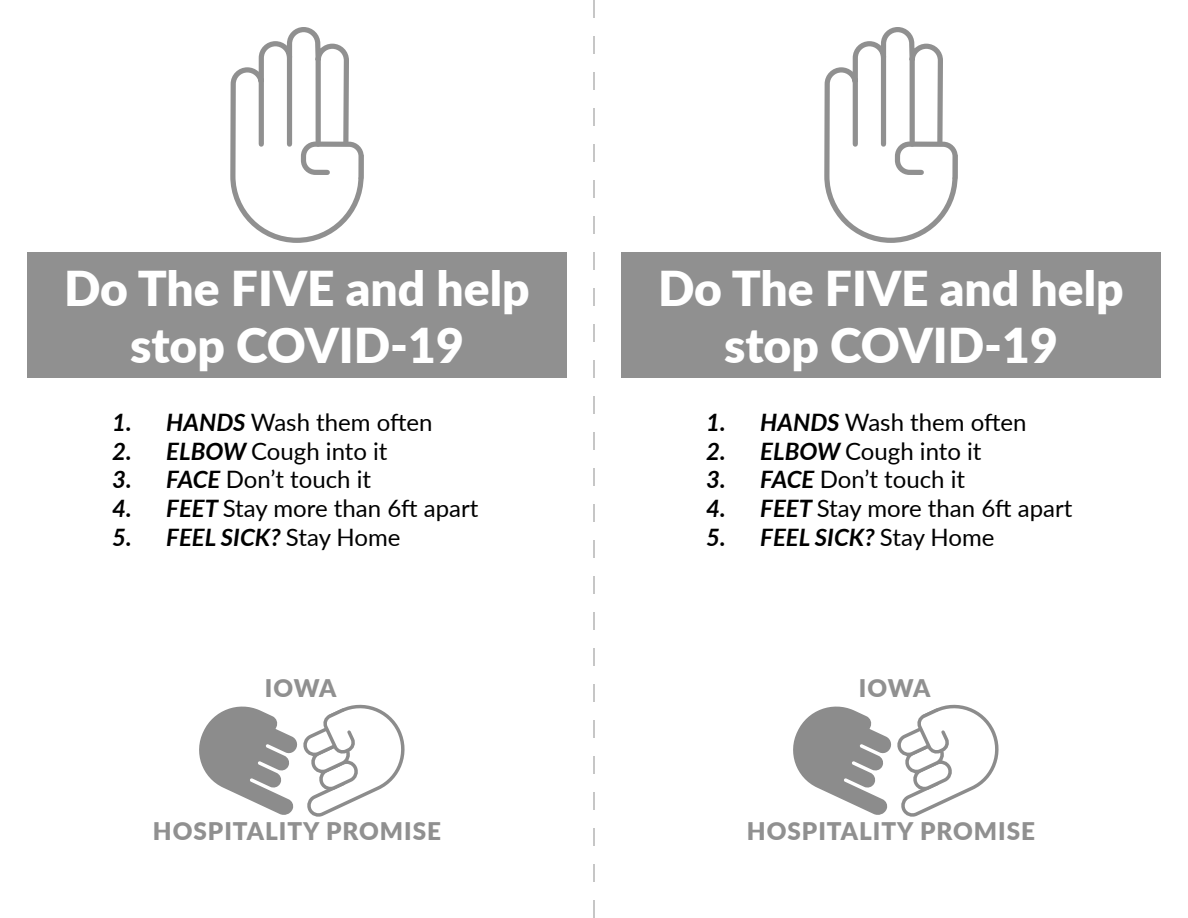
<style>
.page{position:relative;width:1188px;height:918px;background:#fff}
.page>*{position:absolute;margin:0;border:0;box-sizing:border-box;transform-origin:0 0}
.t1{font:900 48px/57.6px "Lato";color:#fff;text-align:center}
.t2{font:900 24.3px "Lato";letter-spacing:.04em;color:#909090}
.t3{font:24px "Lato";color:#000}
.t4{font:italic 700 24px "Lato";color:#000}
.s1{font-weight:700;font-style:italic}
.s2{font-weight:400;font-style:normal}
</style>
<div class="page">
<svg style="left:199px;top:705px;width:206px;height:91px"></svg>
<svg style="left:793px;top:705px;width:206px;height:91px"></svg>
<svg style="left:593px;top:0;width:2px;height:918px"></svg>
<div style="left:27px;top:252px;width:540px;height:126px;background:#909090"></div>
<div style="left:621px;top:252px;width:540px;height:126px;background:#909090"></div>
<svg style="left:228px;top:27px;width:138px;height:790px"></svg>
<svg style="left:233px;top:30px;width:133px;height:210px"></svg>
<div style="left:259px;top:82px;width:5px;height:62px;background:#909090"></div>
<div style="left:287px;top:57px;width:5px;height:87px;background:#909090"></div>
<div style="left:316px;top:60px;width:5px;height:84px;background:#909090"></div>
<svg style="left:822px;top:27px;width:138px;height:790px"></svg>
<svg style="left:827px;top:30px;width:133px;height:210px"></svg>
<div style="left:853px;top:82px;width:5px;height:62px;background:#909090"></div>
<div style="left:881px;top:57px;width:5px;height:87px;background:#909090"></div>
<div style="left:910px;top:60px;width:5px;height:84px;background:#909090"></div>
<p class="t1" style="left:64px;top:257px;width:467px">Do The FIVE and help stop COVID-19</p>
<p class="t1" style="left:658px;top:257px;width:467px">Do The FIVE and help stop COVID-19</p>
<p class="t3" style="left:112px;top:405px;width:322px"><span class="s1">1. HANDS</span> Wash them often</p>
<p class="t3" style="left:112px;top:434px;width:277px"><span class="s1">2. ELBOW</span> Cough into it</p>
<p class="t3" style="left:112px;top:463px;width:260px"><span class="s1">3. FACE</span> Don’t touch it</p>
<p class="t3" style="left:112px;top:491px;width:368px"><span class="s1">4. FEET</span> Stay more than 6ft apart</p>
<p class="t4" style="left:112px;top:520px;width:290px">5. FEEL SICK? <span class="s2">Stay Home</span></p>
<p class="t3" style="left:706px;top:405px;width:322px"><span class="s1">1. HANDS</span> Wash them often</p>
<p class="t3" style="left:706px;top:434px;width:277px"><span class="s1">2. ELBOW</span> Cough into it</p>
<p class="t3" style="left:706px;top:463px;width:260px"><span class="s1">3. FACE</span> Don’t touch it</p>
<p class="t3" style="left:706px;top:491px;width:368px"><span class="s1">4. FEET</span> Stay more than 6ft apart</p>
<p class="t4" style="left:706px;top:520px;width:290px">5. FEEL SICK? <span class="s2">Stay Home</span></p>
<p class="t2" style="left:265px;top:670px;width:73px">IOWA</p>
<p class="t2" style="left:859px;top:670px;width:73px">IOWA</p>
<p class="t2" style="left:153px;top:813px;width:290px">HOSPITALITY PROMISE</p>
<p class="t2" style="left:747px;top:813px;width:290px">HOSPITALITY PROMISE</p>
</div>
